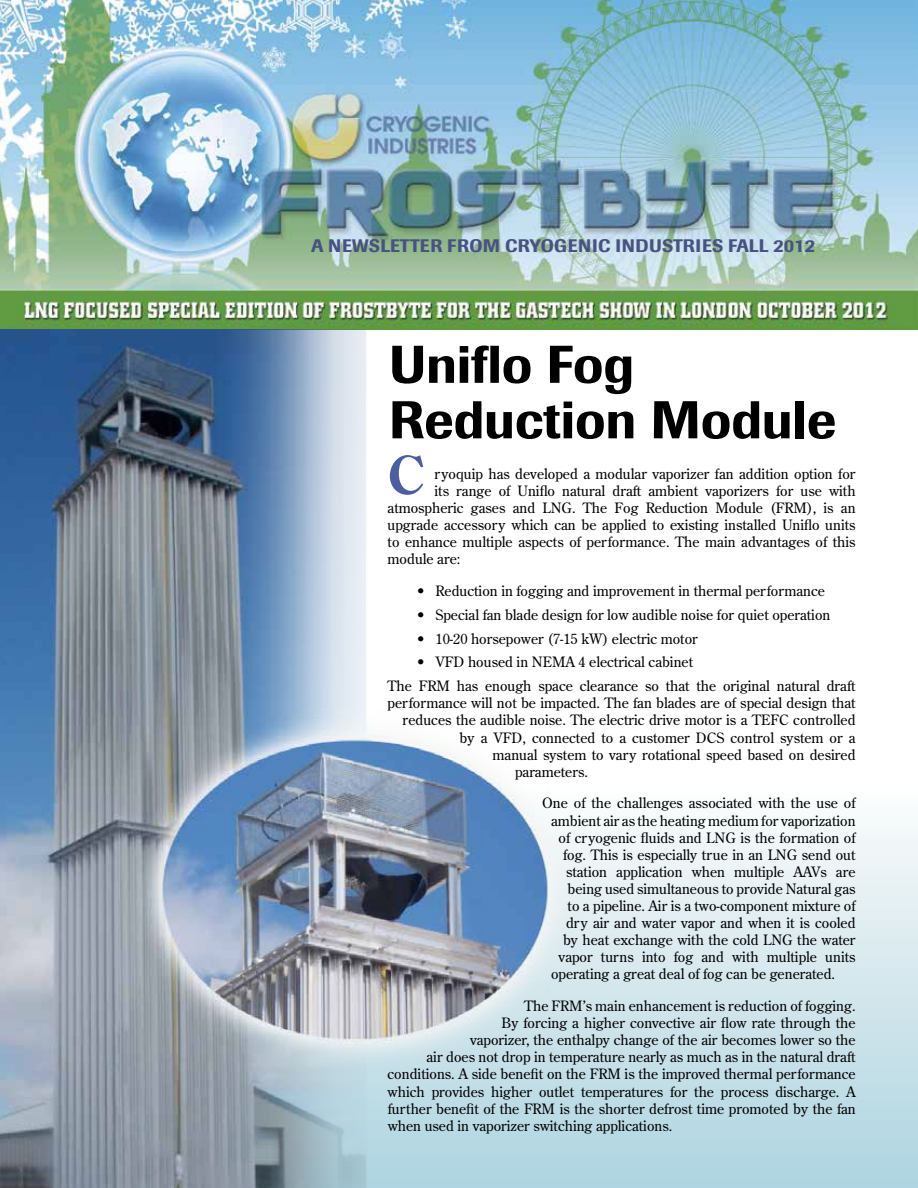
<style>
.page{position:relative;width:918px;height:1188px;background:#fff}
.page>*{position:absolute;margin:0;border:0;box-sizing:border-box;transform-origin:0 0}
.t1{font:500 52.5px/55.5px "Imago";color:#000}
.t2{font:700 51.75px "Century Old Style Std";color:#4e5da0}
.t3{font:500 18px "Imago";letter-spacing:.02em;color:#475281}
.t4{font:14.25px/23.9px "Century Old Style Std";color:#000}
</style>
<div class="page">
<div style="left:0;top:784px;width:918px;height:404px;background:linear-gradient(to bottom,#fcfcfc,#add4df)"></div>
<img style="left:0;top:0;width:918px;height:329px">
<img style="left:0;top:329px;width:690px;height:859px">
<p class="t3" style="left:311px;top:235px;width:506px">A NEWSLETTER FROM CRYOGENIC INDUSTRIES FALL 2012</p>
<h1 class="t1" style="left:389px;top:337px;width:449px">Uniflo Fog<br>Reduction Module</h1>
<h2 class="t2" style="left:388px;top:441px;width:38px">C</h2>
<p class="t4" style="left:435px;top:461px;width:422px">ryoquip has developed a modular vaporizer fan addition option for</p>
<p class="t4" style="left:435px;top:478px;width:423px">its range of Uniflo natural draft ambient vaporizers for use with</p>
<p class="t4" style="left:388px;top:496px;width:469px">atmospheric gases and LNG. The Fog Reduction Module (FRM), is an</p>
<p class="t4" style="left:388px;top:513px;width:470px">upgrade accessory which can be applied to existing installed Uniflo units</p>
<p class="t4" style="left:388px;top:530px;width:470px">to enhance multiple aspects of performance. The main advantages of this</p>
<p class="t4" style="left:388px;top:547px;width:74px">module are:</p>
<p class="t4" style="left:416px;top:578px;width:410px">• Reduction in fogging and improvement in thermal performance</p>
<p class="t4" style="left:416px;top:602px;width:416px">• Special fan blade design for low audible noise for quiet operation</p>
<p class="t4" style="left:416px;top:626px;width:283px">• 10-20 horsepower (7-15 kW) electric motor</p>
<p class="t4" style="left:388px;top:650px;width:469px;text-indent:29px">• VFD housed in NEMA 4 electrical cabinet<br>The FRM has enough space clearance so that the original natural draft</p>
<p class="t4" style="left:388px;top:691px;width:470px">performance will not be impacted. The fan blades are of special design that</p>
<p class="t4" style="left:403px;top:708px;width:455px">reduces the audible noise. The electric drive motor is a TEFC controlled</p>
<p class="t4" style="left:460px;top:725px;width:397px">by a VFD, connected to a customer DCS control system or a</p>
<p class="t4" style="left:493px;top:742px;width:365px">manual system to vary rotational speed based on desired</p>
<p class="t4" style="left:515px;top:759px;width:74px">parameters.</p>
<p class="t4" style="left:542px;top:791px;width:315px">One of the challenges associated with the use of</p>
<p class="t4" style="left:551px;top:808px;width:306px">ambient air as the heating medium for vaporization</p>
<p class="t4" style="left:559px;top:825px;width:299px">of cryogenic fluids and LNG is the formation of</p>
<p class="t4" style="left:563px;top:842px;width:294px">fog. This is especially true in an LNG send out</p>
<p class="t4" style="left:566px;top:859px;width:291px">station application when multiple AAVs are</p>
<p class="t4" style="left:568px;top:877px;width:289px">being used simultaneous to provide Natural gas</p>
<p class="t4" style="left:568px;top:894px;width:289px">to a pipeline. Air is a two-component mixture of</p>
<p class="t4" style="left:566px;top:911px;width:291px">dry air and water vapor and when it is cooled</p>
<p class="t4" style="left:563px;top:928px;width:294px">by heat exchange with the cold LNG the water</p>
<p class="t4" style="left:559px;top:945px;width:299px">vapor turns into fog and with multiple units</p>
<p class="t4" style="left:551px;top:962px;width:286px">operating a great deal of fog can be generated.</p>
<p class="t4" style="left:524px;top:994px;width:333px">The FRM’s main enhancement is reduction of fogging.</p>
<p class="t4" style="left:502px;top:1011px;width:355px">By forcing a higher convective air flow rate through the</p>
<p class="t4" style="left:470px;top:1028px;width:387px">vaporizer, the enthalpy change of the air becomes lower so the</p>
<p class="t4" style="left:427px;top:1045px;width:430px">air does not drop in temperature nearly as much as in the natural draft</p>
<p class="t4" style="left:388px;top:1062px;width:470px">conditions. A side benefit on the FRM is the improved thermal performance</p>
<p class="t4" style="left:388px;top:1079px;width:470px">which provides higher outlet temperatures for the process discharge. A</p>
<p class="t4" style="left:388px;top:1096px;width:470px">further benefit of the FRM is the shorter defrost time promoted by the fan</p>
<p class="t4" style="left:388px;top:1113px;width:286px">when used in vaporizer switching applications.</p>
</div>
